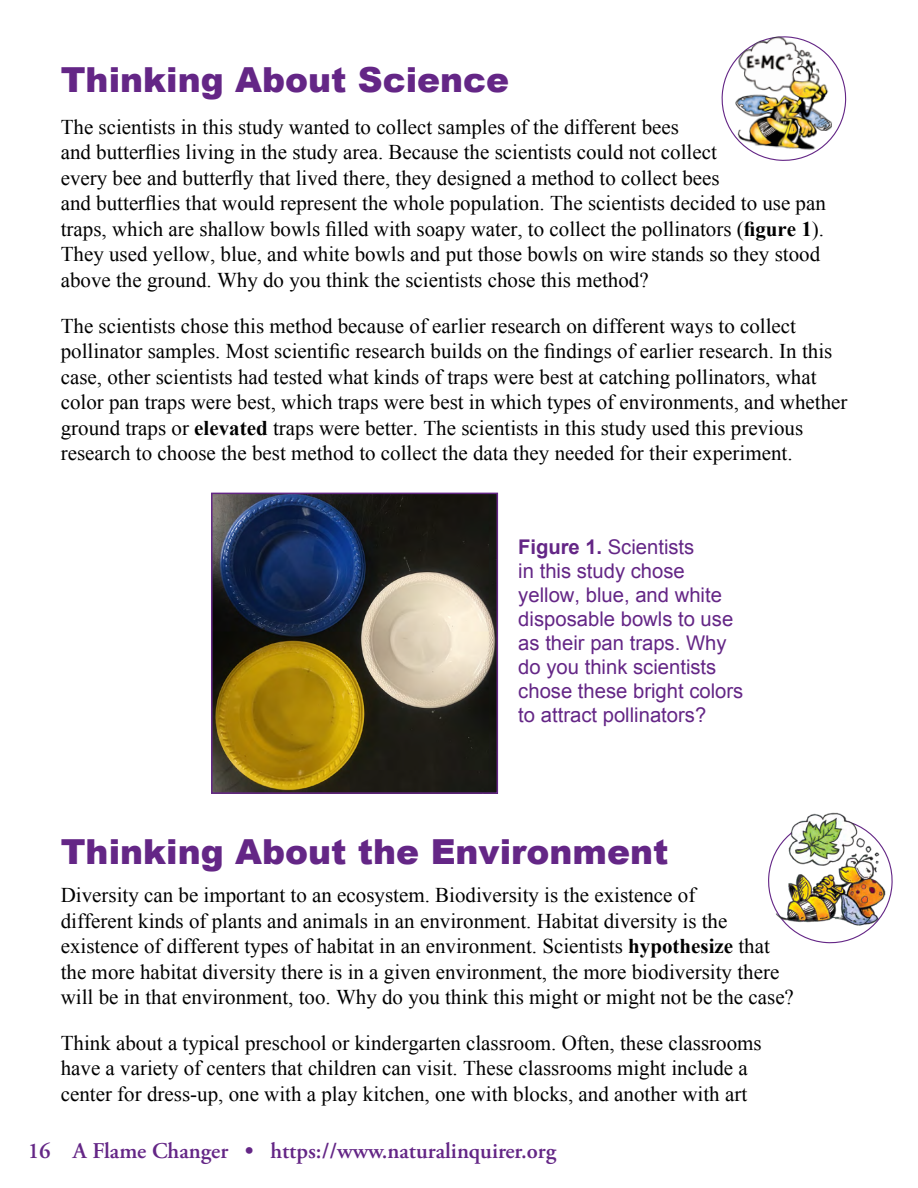
<style>
.page{position:relative;width:918px;height:1188px;background:#fff}
.page>*{position:absolute;margin:0;border:0;box-sizing:border-box;transform-origin:0 0}
.t1{font:900 34.5px "Arial";color:#642686}
.t2{font:600 22.5px "Adobe Garamond Pro";color:#642686}
.Main_Text{font:21px/25.5px "Times New Roman";color:#000}
.Captions{font:20.25px/24px "Arial";color:#642686}
.s1{font-weight:700}
</style>
<div class="page">
<svg style="left:721px;top:69px;width:126px;height:92px"></svg>
<img style="left:729px;top:36px;width:114px;height:124px">
<img style="left:214px;top:496px;width:281px;height:295px">
<div style="left:211px;top:493px;width:287px;height:301px;border:2px solid #642686"></div>
<svg style="left:768px;top:854px;width:125px;height:90px"></svg>
<img style="left:774px;top:812px;width:115px;height:118px">
<p class="t1" style="left:61px;top:54px;width:450px">Thinking About Science</p>
<p class="Main_Text" style="left:61px;top:114px;width:767px">The scientists in this study wanted to collect samples of the different bees<br>and butterflies living in the study area. Because the scientists could not collect<br>every bee and butterfly that lived there, they designed a method to collect bees<br>and butterflies that would represent the whole population. The scientists decided to use pan traps, which are shallow bowls filled with soapy water, to collect the pollinators (<span class="s1">figure 1</span>).<br>They used yellow, blue, and white bowls and put those bowls on wire stands so they stood above the ground. Why do you think the scientists chose this method?</p>
<p class="Main_Text" style="left:61px;top:312px;width:788px">The scientists chose this method because of earlier research on different ways to collect pollinator samples. Most scientific research builds on the findings of earlier research. In this case, other scientists had tested what kinds of traps were best at catching pollinators, what color pan traps were best, which traps were best in which types of environments, and whether ground traps or <span class="s1">elevated</span> traps were better. The scientists in this study used this previous research to choose the best method to collect the data they needed for their experiment.</p>
<p class="Captions" style="left:518px;top:535px;width:227px"><span class="s1">Figure 1.</span> Scientists<br>in this study chose yellow, blue, and white disposable bowls to use as their pan traps. Why do you think scientists chose these bright colors to attract pollinators?</p>
<p class="t1" style="left:61px;top:827px;width:609px">Thinking About the Environment</p>
<p class="Main_Text" style="left:61px;top:882px;width:735px">Diversity can be important to an ecosystem. Biodiversity is the existence of<br>different kinds of plants and animals in an environment. Habitat diversity is the existence of different types of habitat in an environment. Scientists <span class="s1">hypothesize</span> that the more habitat diversity there is in a given environment, the more biodiversity there will be in that environment, too. Why do you think this might or might not be the case?</p>
<p class="Main_Text" style="left:61px;top:1030px;width:703px">Think about a typical preschool or kindergarten classroom. Often, these classrooms have a variety of centers that children can visit. These classrooms might include a center for dress-up, one with a play kitchen, one with blocks, and another with art</p>
<p class="t2" style="left:28px;top:1138px;width:530px">16 A Flame Changer • https://www.naturalinquirer.org</p>
</div>
